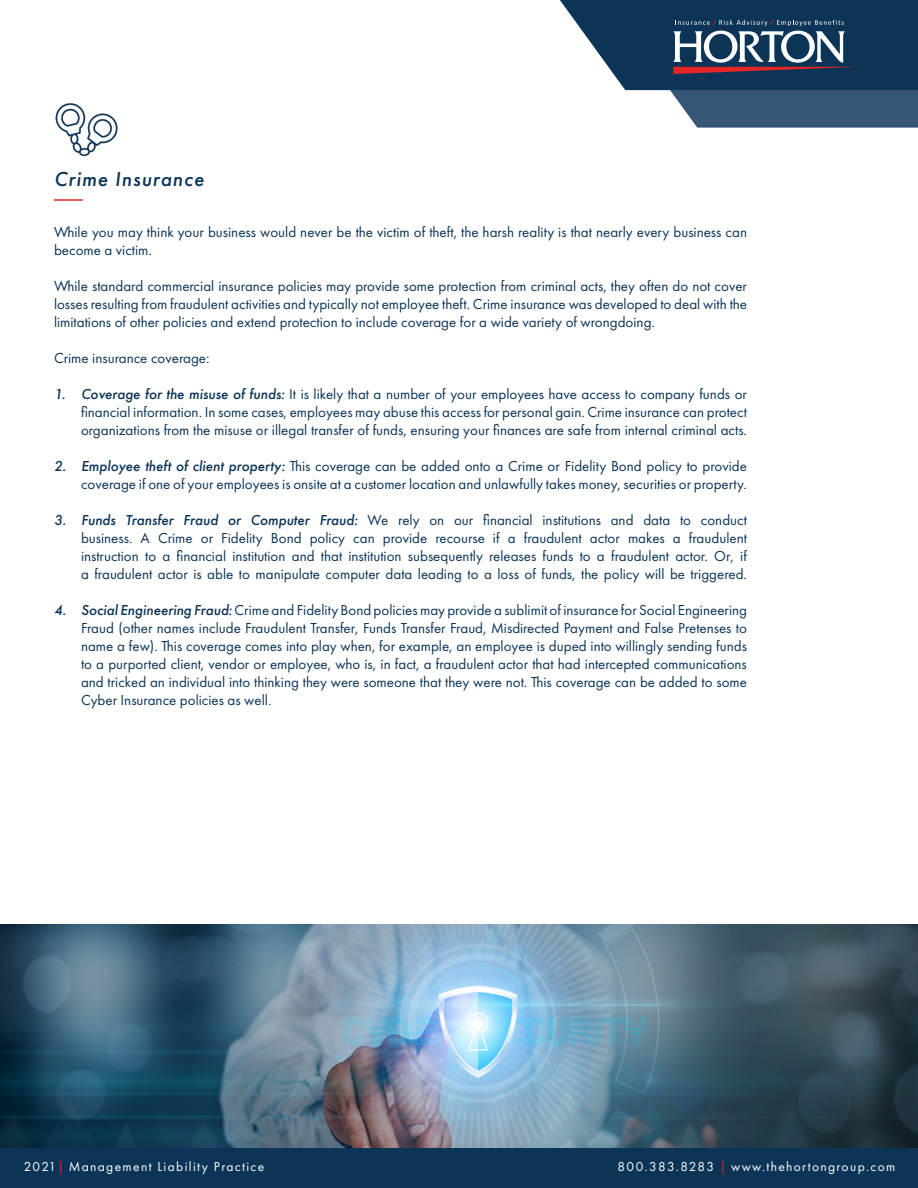
<style>
.page{position:relative;width:918px;height:1188px;background:#fff}
.page>*{position:absolute;margin:0;border:0;box-sizing:border-box;transform-origin:0 0}
.t1{font:italic 500 21px "Futura PT";letter-spacing:.05em;color:#0b3457}
.t2{font:15px/18px "Futura PT";color:#0b3457;text-align:justify}
.t3{font:13.5px "Futura PT";letter-spacing:.1em;color:#fff}
.s1{font-weight:500;font-style:italic}
.s2{color:#e22525}
</style>
<div class="page">
<div style="left:0;top:1148px;width:918px;height:40px;background:#0b3457"></div>
<svg style="left:560px;top:0;width:358px;height:128px"></svg>
<hr style="left:54px;top:199px;width:29px;height:2px;background:#e22525">
<img style="left:55px;top:103px;width:63px;height:54px">
<img style="left:0;top:924px;width:918px;height:224px">
<p class="t1" style="left:54px;top:166px;width:152px">Crime Insurance</p>
<p class="t2" style="left:54px;top:223px;width:695px">While you may think your business would never be the victim of theft, the harsh reality is that nearly every business can become a victim.</p>
<p class="t2" style="left:54px;top:277px;width:695px">While standard commercial insurance policies may provide some protection from criminal acts, they often do not cover losses resulting from fraudulent activities and typically not employee theft. Crime insurance was developed to deal with the limitations of other policies and extend protection to include coverage for a wide variety of wrongdoing.</p>
<p class="t2" style="left:54px;top:349px;width:157px">Crime insurance coverage:</p>
<p class="t2" style="left:81px;top:385px;width:668px;text-indent:-27px"><span class="s1">1. Coverage for the misuse of funds:</span> It is likely that a number of your employees have access to company funds or financial information. In some cases, employees may abuse this access for personal gain. Crime insurance can protect organizations from the misuse or illegal transfer of funds, ensuring your finances are safe from internal criminal acts.</p>
<p class="t2" style="left:54px;top:457px;width:694px;text-align:right"><span class="s1">2. Employee theft of client property:</span> This coverage can be added onto a Crime or Fidelity Bond policy to provide coverage if one of your employees is onsite at a customer location and unlawfully takes money, securities or property.</p>
<p class="t2" style="left:81px;top:511px;width:668px;text-indent:-27px"><span class="s1">3. Funds Transfer Fraud or Computer Fraud:</span> We rely on our financial institutions and data to conduct business. A Crime or Fidelity Bond policy can provide recourse if a fraudulent actor makes a fraudulent instruction to a financial institution and that institution subsequently releases funds to a fraudulent actor. Or, if a fraudulent actor is able to manipulate computer data leading to a loss of funds, the policy will be triggered.</p>
<p class="t2" style="left:81px;top:601px;width:668px;text-indent:-27px"><span class="s1">4. Social Engineering Fraud:</span> Crime and Fidelity Bond policies may provide a sublimit of insurance for Social Engineering Fraud (other names include Fraudulent Transfer, Funds Transfer Fraud, Misdirected Payment and False Pretenses to name a few). This coverage comes into play when, for example, an employee is duped into willingly sending funds to a purported client, vendor or employee, who is, in fact, a fraudulent actor that had intercepted communications and tricked an individual into thinking they were someone that they were not. This coverage can be added to some Cyber Insurance policies as well.</p>
<p class="t3" style="left:24px;top:1159px;width:242px">2021<span class="s2">|</span> Management Liability Practice</p>
<p class="t3" style="left:618px;top:1159px;width:279px">800.383.8283 <span class="s2">|</span> www.thehortongroup.com</p>
</div>
